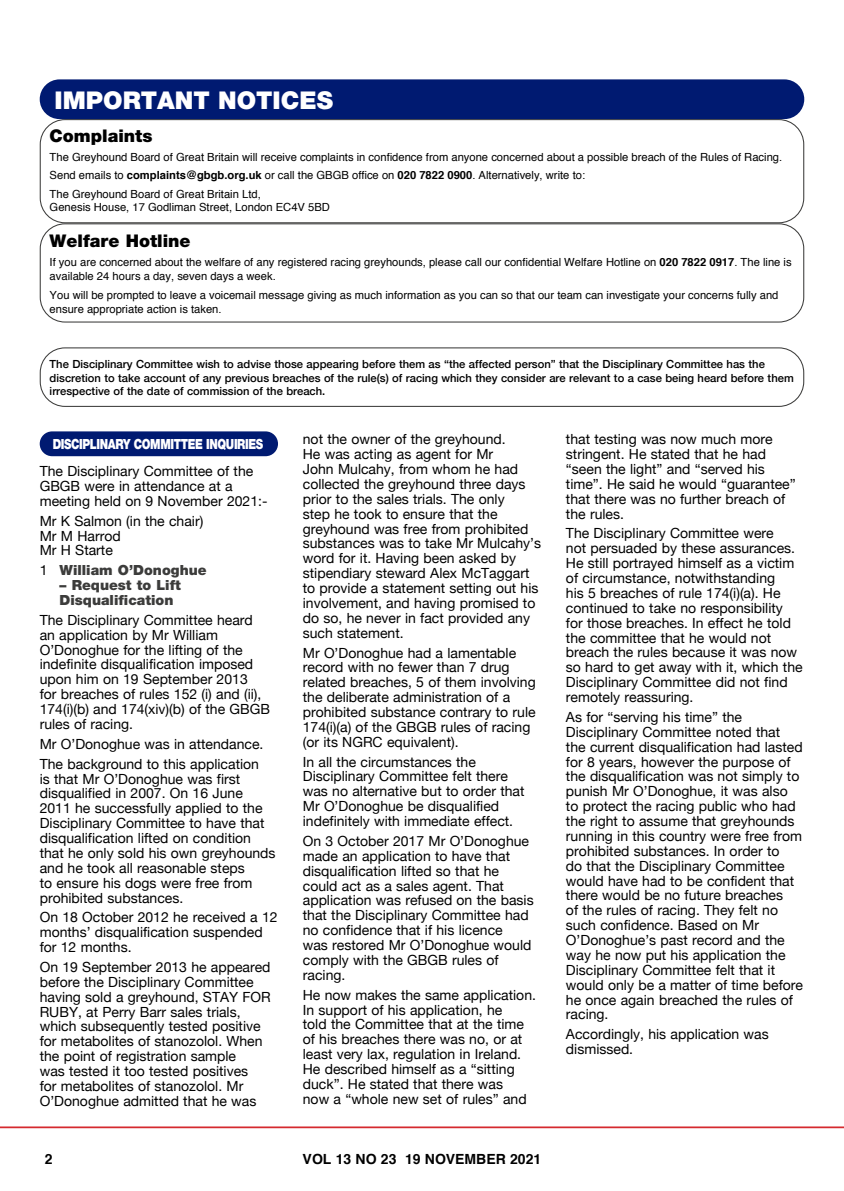
<style>
.page{position:relative;width:844px;height:1191px;background:#fff}
.page>*{position:absolute;margin:0;border:0;box-sizing:border-box;transform-origin:0 0}
.t1{font:900 24.5px "Helvetica Neue";color:#fff}
.t2{font:900 17.5px "Helvetica Neue";color:#000}
.t3{font:14px/14.9px "Helvetica Neue";color:#000}
.t4{font:900 14px/14.9px "Helvetica Neue";color:#3c3c3b}
.t5{font:900 14px "Helvetica Neue";letter-spacing:-.035em;color:#fff;scale:.79 1}
.t6{font:700 14px "Helvetica";color:#000}
.t7{font:11.2px/18.4px "Helvetica";color:#000}
.t8{font:500 11.2px/13.5px "Helvetica Neue";color:#000}
.s1{font-weight:700}
.s2{font-weight:400;color:#000}
</style>
<div class="page">
<hr style="left:0;top:1126px;width:843px;height:2px;background:#d52a2f">
<div style="left:40px;top:431px;width:238px;height:25px;background:#001a71;border-radius:12px"></div>
<div style="left:40px;top:119px;width:764px;height:104px;border:1px solid #3c3c3b;border-radius:25px"></div>
<div style="left:40px;top:79px;width:764px;height:40px;background:#001a71;border-radius:20px"></div>
<div style="left:40px;top:223px;width:764px;height:99px;border:1px solid #3c3c3b;border-radius:25px"></div>
<div style="left:40px;top:347px;width:764px;height:60px;border:1px solid #3c3c3b;border-radius:25px"></div>
<h1 class="t1" style="left:55px;top:85px;width:280px">IMPORTANT NOTICES</h1>
<p class="t2" style="left:50px;top:126px;width:104px">Complaints</p>
<p class="t7" style="left:50px;top:148px;width:734px">The Greyhound Board of Great Britain will receive complaints in confidence from anyone concerned about a possible breach of the Rules of Racing.<br>Send emails to <span class="s1">complaints@gbgb.org.uk</span> or call the GBGB office on <span class="s1">020 7822 0900</span>. Alternatively, write to:<br>The Greyhound Board of Great Britain Ltd,</p>
<p class="t7" style="left:50px;top:198px;width:282px">Genesis House, 17 Godliman Street, London EC4V 5BD</p>
<p class="t2" style="left:50px;top:230px;width:142px">Welfare Hotline</p>
<p class="t7" style="left:50px;top:255px;width:743px;line-height:14px">If you are concerned about the welfare of any registered racing greyhounds, please call our confidential Welfare Hotline on <span class="s1">020 7822 0917</span>. The line is available 24 hours a day, seven days a week.</p>
<p class="t7" style="left:50px;top:288px;width:730px;line-height:14px">You will be prompted to leave a voicemail message giving as much information as you can so that our team can investigate your concerns fully and ensure appropriate action is taken.</p>
<p class="t8" style="left:50px;top:356px;width:745px">The Disciplinary Committee wish to advise those appearing before them as “the affected person” that the Disciplinary Committee has the discretion to take account of any previous breaches of the rule(s) of racing which they consider are relevant to a case being heard before them irrespective of the date of commission of the breach.</p>
<p class="t5" style="left:53px;top:436px;width:268px">DISCIPLINARY COMMITTEE INQUIRIES</p>
<p class="t3" style="left:40px;top:464px;width:229px">The Disciplinary Committee of the<br>GBGB were in attendance at a meeting held on 9 November 2021:-</p>
<p class="t3" style="left:40px;top:514px;width:165px">Mr K Salmon (in the chair)<br>Mr M Harrod<br>Mr H Starte</p>
<p class="t4" style="left:40px;top:563px;width:168px"><span class="s2">1</span> William O’Donoghue</p>
<p class="t4" style="left:60px;top:577px;width:123px">– Request to Lift<br>Disqualification</p>
<p class="t3" style="left:40px;top:613px;width:232px">The Disciplinary Committee heard an application by Mr William<br>O’Donoghue for the lifting of the indefinite disqualification imposed upon him on 19 September 2013<br>for breaches of rules 152 (i) and (ii),<br>174(i)(b) and 174(xiv)(b) of the GBGB rules of racing.</p>
<p class="t3" style="left:40px;top:734px;width:225px;line-height:19.8px">Mr O’Donoghue was in attendance.<br>The background to this application</p>
<p class="t3" style="left:40px;top:772px;width:237px">is that Mr O’Donoghue was first disqualified in 2007. On 16 June 2011 he successfully applied to the Disciplinary Committee to have that disqualification lifted on condition that he only sold his own greyhounds and he took all reasonable steps<br>to ensure his dogs were free from prohibited substances.</p>
<p class="t3" style="left:40px;top:910px;width:239px">On 18 October 2012 he received a 12 months’ disqualification suspended for 12 months.</p>
<p class="t3" style="left:40px;top:960px;width:232px">On 19 September 2013 he appeared before the Disciplinary Committee having sold a greyhound, STAY FOR RUBY, at Perry Barr sales trials, which subsequently tested positive for metabolites of stanozolol. When the point of registration sample<br>was tested it too tested positives<br>for metabolites of stanozolol. Mr O’Donoghue admitted that he was</p>
<p class="t3" style="left:303px;top:433px;width:240px">not the owner of the greyhound.<br>He was acting as agent for Mr<br>John Mulcahy, from whom he had collected the greyhound three days prior to the sales trials. The only<br>step he took to ensure that the greyhound was free from prohibited substances was to take Mr Mulcahy’s word for it. Having been asked by stipendiary steward Alex McTaggart to provide a statement setting out his involvement, and having promised to do so, he never in fact provided any such statement.</p>
<p class="t3" style="left:303px;top:646px;width:234px">Mr O’Donoghue had a lamentable record with no fewer than 7 drug related breaches, 5 of them involving the deliberate administration of a prohibited substance contrary to rule 174(i)(a) of the GBGB rules of racing (or its NGRC equivalent).</p>
<p class="t3" style="left:303px;top:755px;width:223px">In all the circumstances the Disciplinary Committee felt there was no alternative but to order that Mr O’Donoghue be disqualified indefinitely with immediate effect.</p>
<p class="t3" style="left:303px;top:834px;width:232px">On 3 October 2017 Mr O’Donoghue made an application to have that disqualification lifted so that he could act as a sales agent. That application was refused on the basis that the Disciplinary Committee had no confidence that if his licence<br>was restored Mr O’Donoghue would comply with the GBGB rules of racing.</p>
<p class="t3" style="left:303px;top:988px;width:235px">He now makes the same application.<br>In support of his application, he<br>told the Committee that at the time of his breaches there was no, or at least very lax, regulation in Ireland.<br>He described himself as a “sitting duck”. He stated that there was<br>now a “whole new set of rules” and</p>
<p class="t6" style="left:45px;top:1147px;width:9px">2</p>
<p class="t6" style="left:302px;top:1147px;width:240px">VOL 13 NO 23 19 NOVEMBER 2021</p>
<p class="t3" style="left:566px;top:432px;width:231px">that testing was now much more stringent. He stated that he had “seen the light” and “served his time”. He said he would “guarantee” that there was no further breach of the rules.</p>
<p class="t3" style="left:566px;top:527px;width:238px">The Disciplinary Committee were<br>not persuaded by these assurances.<br>He still portrayed himself as a victim of circumstance, notwithstanding<br>his 5 breaches of rule 174(i)(a). He continued to take no responsibility for those breaches. In effect he told the committee that he would not breach the rules because it was now so hard to get away with it, which the Disciplinary Committee did not find remotely reassuring.</p>
<p class="t3" style="left:566px;top:710px;width:238px">As for “serving his time” the Disciplinary Committee noted that the current disqualification had lasted for 8 years, however the purpose of the disqualification was not simply to punish Mr O’Donoghue, it was also to protect the racing public who had the right to assume that greyhounds running in this country were free from prohibited substances. In order to<br>do that the Disciplinary Committee would have had to be confident that there would be no future breaches<br>of the rules of racing. They felt no such confidence. Based on Mr O’Donoghue’s past record and the way he now put his application the Disciplinary Committee felt that it would only be a matter of time before he once again breached the rules of racing.</p>
<p class="t3" style="left:566px;top:1027px;width:204px">Accordingly, his application was dismissed.</p>
</div>
